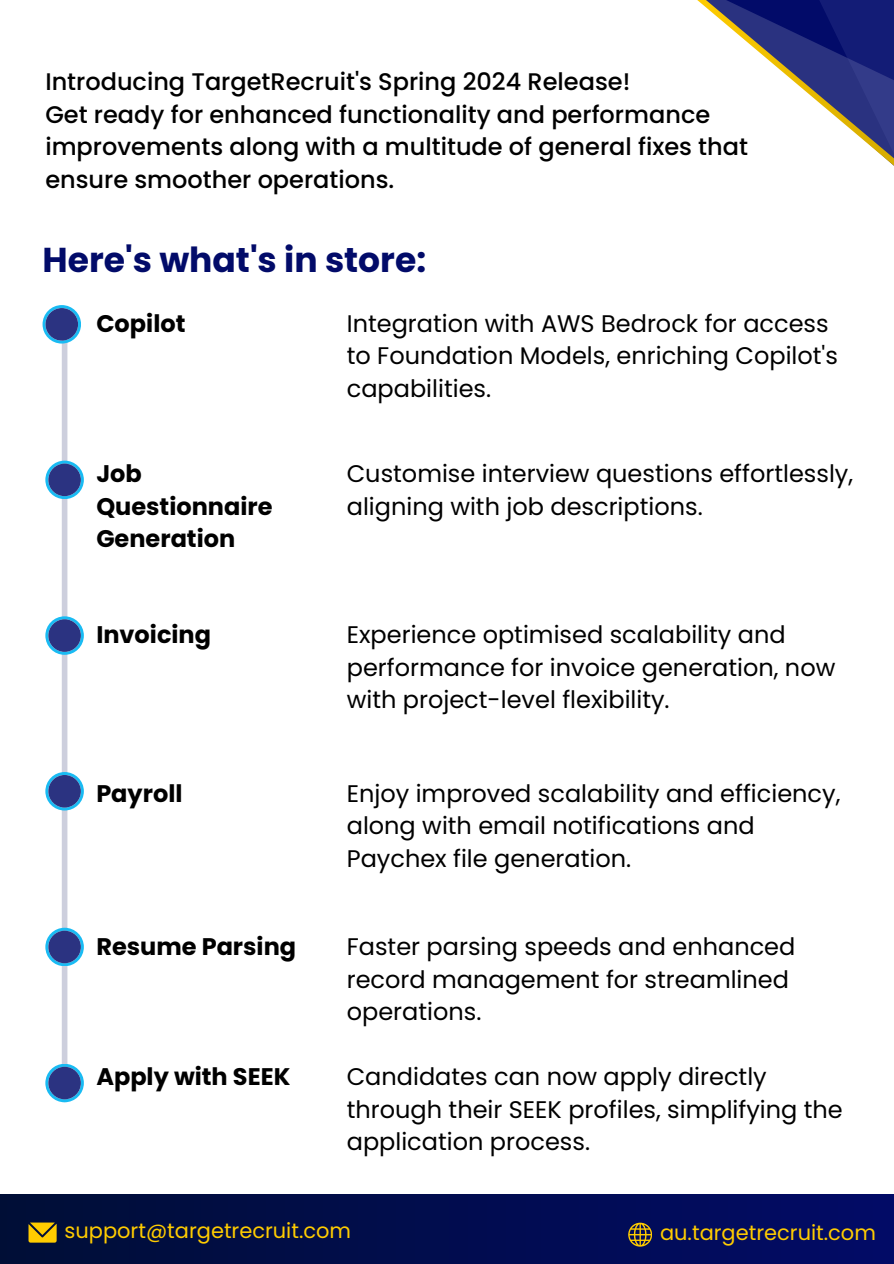
<style>
.page{position:relative;width:894px;height:1264px;background:#fff}
.page>*{position:absolute;margin:0;border:0;box-sizing:border-box;transform-origin:0 0}
.t1{font:700 34.5px "Poppins";color:#020b69}
.t2{font:24px/32.7px "Poppins";color:#000}
.t3{font:500 24px/32.7px "Poppins";color:#000}
.t4{font:700 24px/32.7px "Poppins";color:#000}
.t5{font:21px "Poppins";color:#fc0}
</style>
<div class="page">
<div style="left:62px;top:330px;width:5px;height:769px;background:#cdcfdd"></div>
<svg style="left:45px;top:616px;width:39px;height:39px"></svg>
<div style="left:48px;top:619px;width:33px;height:33px;background:#2b3381;border-radius:50%"></div>
<svg style="left:45px;top:772px;width:39px;height:38px"></svg>
<div style="left:48px;top:775px;width:33px;height:32px;background:#2b3381;border-radius:50%"></div>
<svg style="left:45px;top:927px;width:39px;height:39px"></svg>
<div style="left:48px;top:930px;width:33px;height:33px;background:#2b3381;border-radius:50%"></div>
<svg style="left:45px;top:460px;width:39px;height:39px"></svg>
<div style="left:48px;top:463px;width:33px;height:33px;background:#2b3381;border-radius:50%"></div>
<svg style="left:43px;top:305px;width:38px;height:38px"></svg>
<div style="left:45px;top:308px;width:33px;height:32px;background:#2b3381;border-radius:50%"></div>
<svg style="left:45px;top:1063px;width:39px;height:39px"></svg>
<div style="left:48px;top:1066px;width:33px;height:33px;background:#2b3381;border-radius:50%"></div>
<div style="left:0;top:1193px;width:893px;height:70px;background:linear-gradient(to right,#000e36,#020b67)"></div>
<svg style="left:628px;top:1222px;width:23px;height:24px"></svg>
<svg style="left:28px;top:1222px;width:29px;height:20px"></svg>
<svg style="left:697px;top:0;width:196px;height:165px"></svg>
<h2 class="t3" style="left:45px;top:65px;width:704px">Introducing TargetRecruit's Spring 2024 Release!<br>Get ready for enhanced functionality and performance improvements along with a multitude of general fixes that ensure smoother operations.</h2>
<p class="t1" style="left:43px;top:236px;width:385px">Here's what's in store:</p>
<h2 class="t4" style="left:96px;top:307px;width:91px">Copilot</h2>
<h1 class="t2" style="left:346px;top:307px;width:492px">Integration with AWS Bedrock for access to Foundation Models, enriching Copilot's capabilities.</h1>
<h2 class="t4" style="left:96px;top:457px;width:178px">Job<br>Questionnaire<br>Generation</h2>
<h3 class="t2" style="left:346px;top:457px;width:508px">Customise interview questions effortlessly, aligning with job descriptions.</h3>
<h2 class="t4" style="left:96px;top:618px;width:116px">Invoicing</h2>
<p class="t2" style="left:346px;top:618px;width:490px">Experience optimised scalability and performance for invoice generation, now with project-level flexibility.</p>
<h2 class="t4" style="left:96px;top:776px;width:88px">Payroll</h2>
<p class="t2" style="left:346px;top:776px;width:495px">Enjoy improved scalability and efficiency, along with email notifications and<br>Paychex file generation.</p>
<p class="t4" style="left:96px;top:930px;width:201px">Resume Parsing</p>
<h2 class="t2" style="left:346px;top:930px;width:450px">Faster parsing speeds and enhanced record management for streamlined operations.</h2>
<h2 class="t4" style="left:96px;top:1060px;width:195px">Apply with SEEK</h2>
<p class="t2" style="left:346px;top:1060px;width:497px">Candidates can now apply directly through their SEEK profiles, simplifying the application process.</p>
<p class="t5" style="left:65px;top:1215px;width:288px">support@targetrecruit.com</p>
<p class="t5" style="left:660px;top:1217px;width:217px">au.targetrecruit.com</p>
</div>
